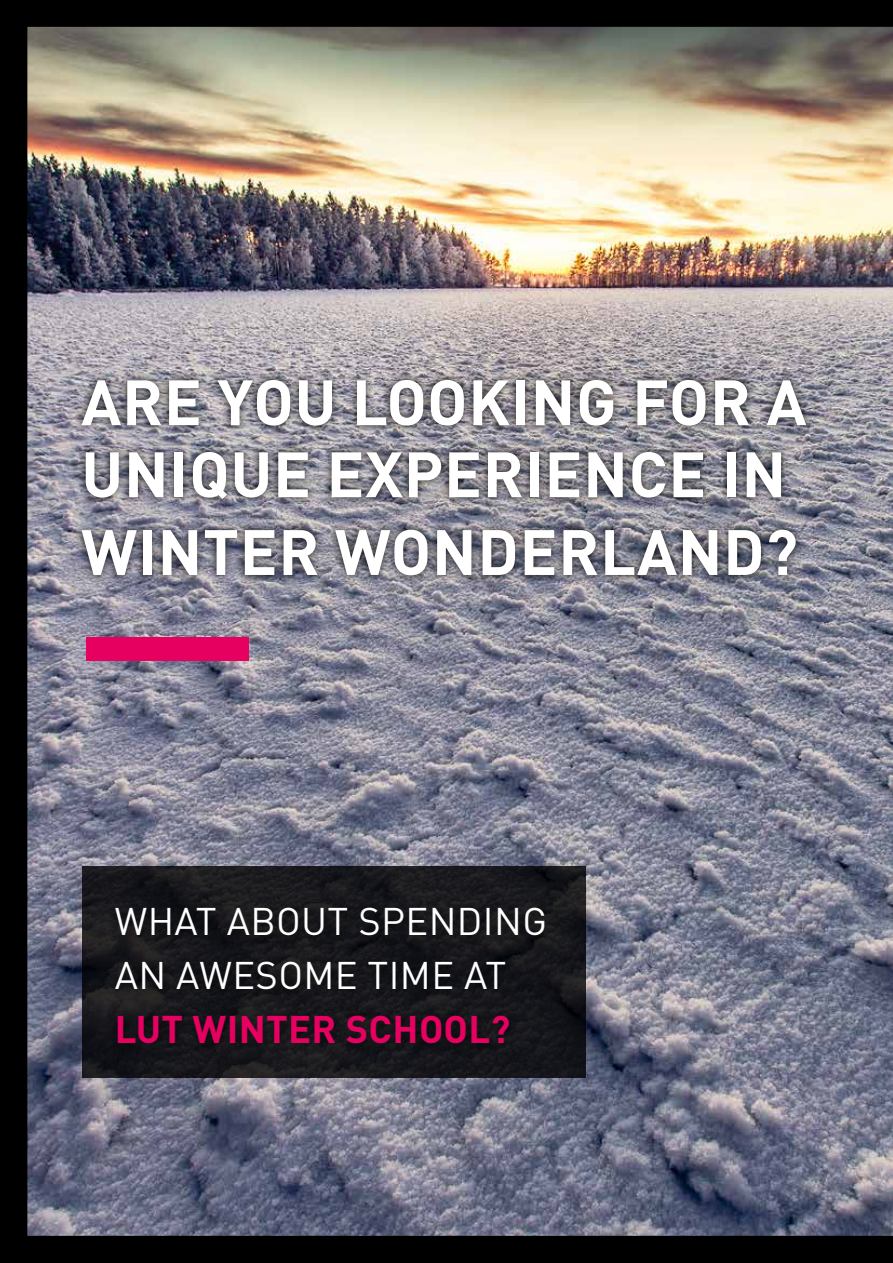
<style>
.page{position:relative;width:893px;height:1263px;background:#fff}
.page>*{position:absolute;margin:0;border:0;box-sizing:border-box;transform-origin:0 0}
.t1{font:700 63px/72px "DIN Pro";letter-spacing:.01em;color:#fff}
.t2{font:38.1px/53.7px "DIN Pro";letter-spacing:.01em;color:#fff}
.t3{font:700 38.1px "DIN Pro";letter-spacing:.01em;color:#e60060}
</style>
<div class="page">
<img style="left:0;top:0;width:893px;height:1263px">
<p class="t1" style="left:81px;top:359px;width:727px">ARE YOU LOOKING FOR A<br>UNIQUE EXPERIENCE IN</p>
<p class="t1" style="left:81px;top:509px;width:718px">WINTER WONDERLAND?</p>
<p class="t2" style="left:115px;top:891px;width:434px">WHAT ABOUT SPENDING<br>AN AWESOME TIME AT</p>
<p class="t3" style="left:115px;top:997px;width:397px">LUT WINTER SCHOOL?</p>
</div>
